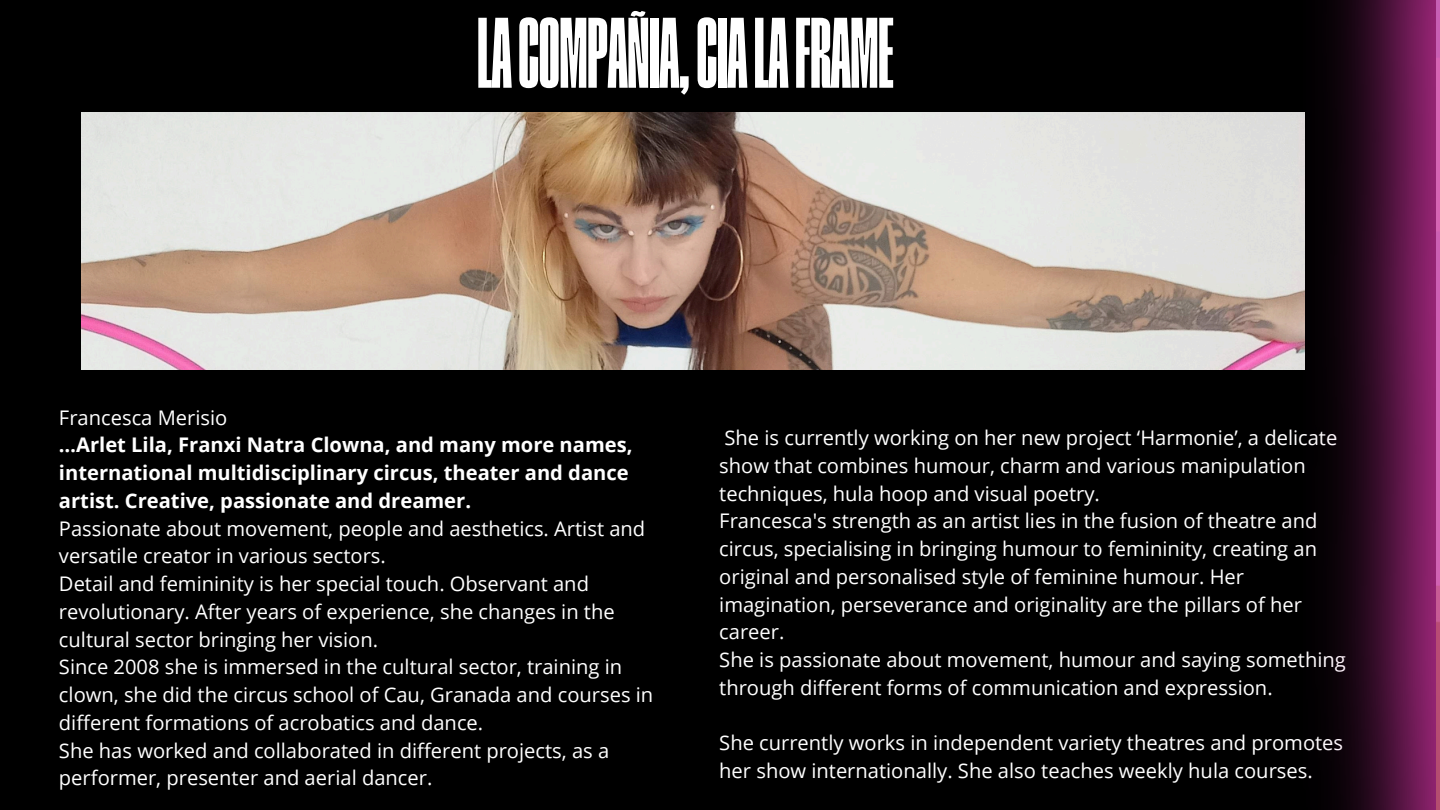
<style>
.page{position:relative;width:1440px;height:810px;background:#000}
.page>*{position:absolute;margin:0;border:0;box-sizing:border-box;transform-origin:0 0}
.t1{font:900 100px "Segment A Key";color:#fff}
.t2{font:20.2px/27.8px "Open Sans";color:#fff}
.t3{font:700 20.2px/27.8px "Open Sans";color:#fff}
</style>
<div class="page">
<img style="left:1439px;top:0;width:1px;height:810px">
<img style="left:81px;top:113px;width:1198px;height:257px">
<img style="left:1279px;top:0;width:160px;height:810px">
<p class="t1" style="left:477px;top:-5px;width:418px">LACOMPAÑIA,CIALAFRAME</p>
<p class="t2" style="left:59px;top:403px;width:170px">Francesca Merisio</p>
<p class="t3" style="left:59px;top:431px;width:575px">…Arlet Lila, Franxi Natra Clowna, and many more names, international multidisciplinary circus, theater and dance artist. Creative, passionate and dreamer.</p>
<p class="t2" style="left:59px;top:514px;width:588px">Passionate about movement, people and aesthetics. Artist and versatile creator in various sectors.</p>
<p class="t2" style="left:59px;top:569px;width:557px">Detail and femininity is her special touch. Observant and revolutionary. After years of experience, she changes in the cultural sector bringing her vision.</p>
<p class="t2" style="left:59px;top:653px;width:596px">Since 2008 she is immersed in the cultural sector, training in clown, she did the circus school of Cau, Granada and courses in different formations of acrobatics and dance.</p>
<p class="t2" style="left:59px;top:736px;width:552px">She has worked and collaborated in different projects, as a performer, presenter and aerial dancer.</p>
<h1 class="t2" style="left:719px;top:423px;width:620px">She is currently working on her new project ‘Harmonie’, a delicate show that combines humour, charm and various manipulation techniques, hula hoop and visual poetry.</h1>
<p class="t2" style="left:719px;top:507px;width:600px">Francesca's strength as an artist lies in the fusion of theatre and circus, specialising in bringing humour to femininity, creating an original and personalised style of feminine humour. Her imagination, perseverance and originality are the pillars of her career.</p>
<p class="t2" style="left:719px;top:645px;width:628px">She is passionate about movement, humour and saying something through different forms of communication and expression.</p>
<p class="t2" style="left:719px;top:729px;width:625px">She currently works in independent variety theatres and promotes her show internationally. She also teaches weekly hula courses.</p>
</div>
